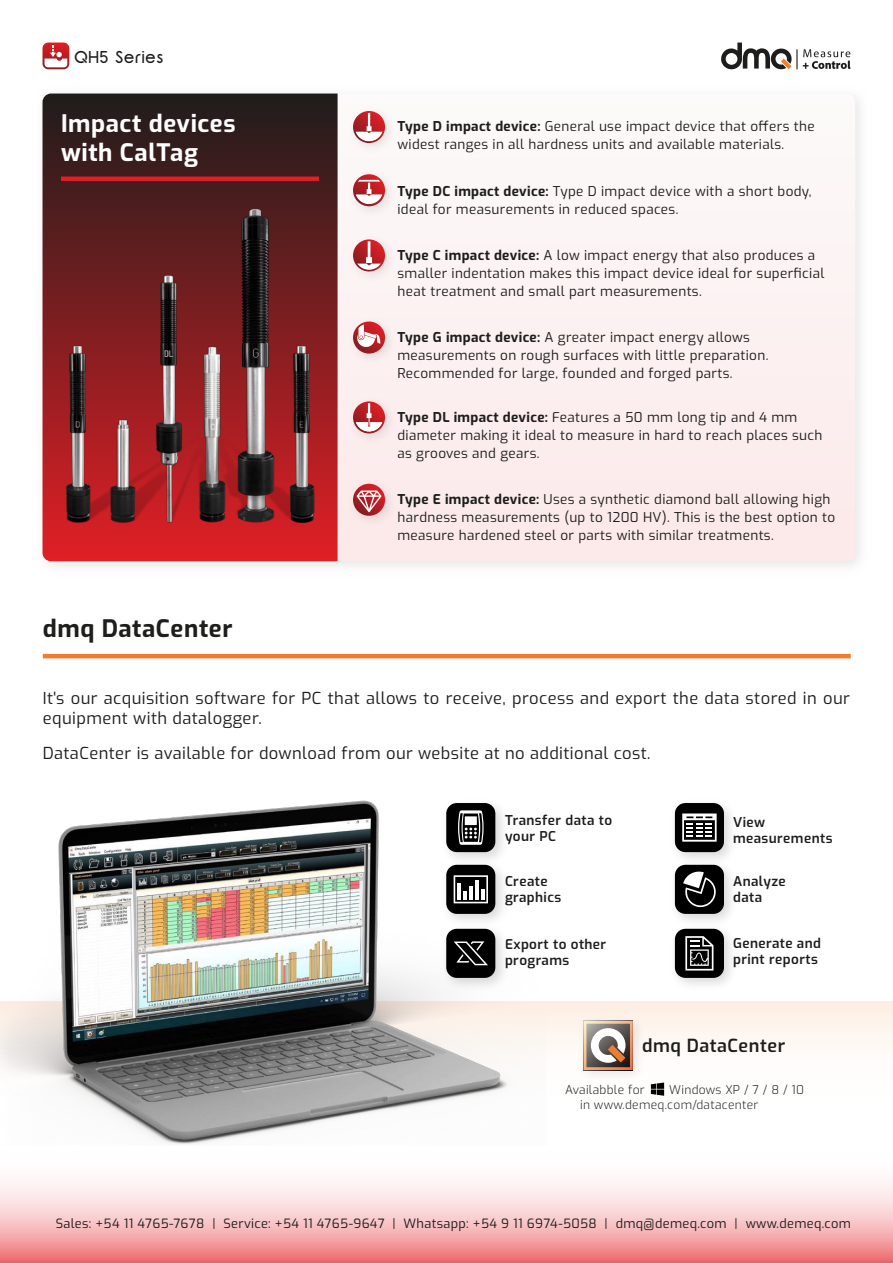
<style>
.page{position:relative;width:893px;height:1263px;background:#fff}
.page>*{position:absolute;margin:0;border:0;box-sizing:border-box;transform-origin:0 0}
.t1{font:700 24px/28.8px "Exo";letter-spacing:.025em;color:#fff}
.t2{font:700 24px "Exo";letter-spacing:.025em;color:#1e1e1c}
.t3{font:600 18px "Exo";letter-spacing:.03em;color:#1d1e1c}
.t4{font:18px "My Font";letter-spacing:.01em;color:#1d1d1b}
.t5{font:16.5px/19.8px "Exo";letter-spacing:.025em;color:#1d1e1c}
.t6{font:13.5px/18px "Exo";letter-spacing:.025em;color:#1d1e1c}
.t7{font:600 13.5px/16.2px "Exo";letter-spacing:.03em;color:#1d1e1c}
.t8{font:12.75px "Exo";letter-spacing:.025em;color:#1d1d1b}
.t9{font:300 12px/15.1px "Exo";letter-spacing:.025em;color:#1d1e1c}
.s1{font-weight:700}
</style>
<div class="page">
<svg style="left:0;top:1182px;width:893px;height:81px;background:#f7bdbf"></svg>
<svg style="left:43px;top:43px;width:26px;height:26px"></svg>
<svg style="left:721px;top:43px;width:129px;height:26px"></svg>
<div style="left:43px;top:94px;width:812px;height:467px;background:#fcf1f1;border-radius:9px"></div>
<svg style="left:43px;top:94px;width:295px;height:467px;background:#631e1f"></svg>
<img style="left:57px;top:209px;width:266px;height:322px">
<img style="left:353px;top:111px;width:36px;height:35px">
<svg style="left:353px;top:111px;width:32px;height:32px"></svg>
<svg style="left:355px;top:113px;width:28px;height:28px"></svg>
<img style="left:353px;top:174px;width:36px;height:36px">
<svg style="left:353px;top:174px;width:32px;height:32px"></svg>
<svg style="left:356px;top:180px;width:26px;height:24px"></svg>
<img style="left:353px;top:246px;width:36px;height:29px">
<svg style="left:353px;top:239px;width:32px;height:32px"></svg>
<svg style="left:355px;top:241px;width:28px;height:29px"></svg>
<img style="left:353px;top:329px;width:36px;height:29px">
<svg style="left:353px;top:321px;width:32px;height:33px"></svg>
<svg style="left:356px;top:324px;width:24px;height:24px"></svg>
<img style="left:353px;top:407px;width:37px;height:32px">
<svg style="left:353px;top:401px;width:32px;height:32px"></svg>
<svg style="left:355px;top:403px;width:28px;height:29px"></svg>
<img style="left:352px;top:483px;width:40px;height:40px">
<svg style="left:353px;top:484px;width:32px;height:32px"></svg>
<svg style="left:357px;top:490px;width:24px;height:22px"></svg>
<hr style="left:61px;top:177px;width:258px;height:4px;background:#e11f26">
<div style="left:0;top:1001px;width:893px;height:125px;background:linear-gradient(to bottom,#fdf1e8,#fff)"></div>
<img style="left:0;top:800px;width:546px;height:345px">
<hr style="left:43px;top:654px;width:808px;height:4px;background:#ef7d2d">
<svg style="left:651px;top:1082px;width:13px;height:14px"></svg>
<img style="left:573px;top:1010px;width:76px;height:76px">
<svg style="left:584px;top:1021px;width:49px;height:49px"></svg>
<img style="left:437px;top:800px;width:76px;height:55px">
<div style="left:446px;top:803px;width:49px;height:49px;background:#000;border-radius:11px"></div>
<svg style="left:458px;top:810px;width:26px;height:35px"></svg>
<div style="left:465px;top:816px;width:12px;height:9px;background:#fff"></div>
<img style="left:674px;top:803px;width:57px;height:52px">
<div style="left:675px;top:803px;width:49px;height:49px;background:#000;border-radius:11px"></div>
<svg style="left:682px;top:813px;width:35px;height:29px"></svg>
<img style="left:437px;top:855px;width:76px;height:64px">
<div style="left:446px;top:865px;width:49px;height:49px;background:#000;border-radius:11px"></div>
<svg style="left:454px;top:875px;width:34px;height:28px"></svg>
<hr style="left:457px;top:883px;width:4px;height:17px;background:#fff">
<img style="left:674px;top:855px;width:57px;height:64px">
<div style="left:675px;top:865px;width:49px;height:49px;background:#000;border-radius:11px"></div>
<svg style="left:683px;top:871px;width:33px;height:36px"></svg>
<img style="left:437px;top:919px;width:76px;height:77px">
<div style="left:446px;top:929px;width:49px;height:49px;background:#000;border-radius:11px"></div>
<svg style="left:454px;top:941px;width:34px;height:24px"></svg>
<img style="left:674px;top:919px;width:57px;height:66px">
<div style="left:675px;top:929px;width:49px;height:49px;background:#000;border-radius:11px"></div>
<svg style="left:685px;top:936px;width:28px;height:34px"></svg>
<h2 class="t4" style="left:74px;top:40px;width:91px">QH5 Series</h2>
<h1 class="t1" style="left:61px;top:108px;width:176px">Impact devices with CalTag</h1>
<h1 class="t2" style="left:43px;top:611px;width:191px">dmq DataCenter</h1>
<p class="t6" style="left:397px;top:117px;width:419px"><span class="s1">Type D impact device:</span> General use impact device that offers the widest ranges in all hardness units and available materials.</p>
<p class="t6" style="left:397px;top:181px;width:415px"><span class="s1">Type DC impact device:</span> Type D impact device with a short body, ideal for measurements in reduced spaces.</p>
<p class="t6" style="left:397px;top:245px;width:428px"><span class="s1">Type C impact device:</span> A low impact energy that also produces a smaller indentation makes this impact device ideal for superficial heat treatment and small part measurements.</p>
<p class="t6" style="left:397px;top:327px;width:372px"><span class="s1">Type G impact device:</span> A greater impact energy allows measurements on rough surfaces with little preparation.<br>Recommended for large, founded and forged parts.</p>
<p class="t6" style="left:397px;top:408px;width:426px"><span class="s1">Type DL impact device:</span> Features a 50 mm long tip and 4 mm diameter making it ideal to measure in hard to reach places such as grooves and gears.</p>
<p class="t6" style="left:397px;top:489px;width:439px"><span class="s1">Type E impact device:</span> Uses a synthetic diamond ball allowing high hardness measurements (up to 1200 HV). This is the best option to measure hardened steel or parts with similar treatments.</p>
<p class="t5" style="left:43px;top:687px;width:809px">It's our acquisition software for PC that allows to receive, process and export the data stored in our equipment with datalogger.</p>
<p class="t5" style="left:43px;top:742px;width:609px">DataCenter is available for download from our website at no additional cost.</p>
<p class="t7" style="left:505px;top:811px;width:109px">Transfer data to your PC</p>
<p class="t7" style="left:733px;top:813px;width:101px">View measurements</p>
<p class="t7" style="left:505px;top:872px;width:58px">Create graphics</p>
<p class="t7" style="left:733px;top:872px;width:54px">Analyze data</p>
<p class="t7" style="left:505px;top:936px;width:103px">Export to other programs</p>
<p class="t7" style="left:733px;top:934px;width:89px">Generate and print reports</p>
<h2 class="t3" style="left:642px;top:1032px;width:145px">dmq DataCenter</h2>
<p class="t9" style="left:580px;top:1081px;width:226px;text-indent:89px">Windows XP / 7 / 8 / 10 in www.demeq.com/datacenter</p>
<p class="t9" style="left:565px;top:1081px;width:81px">Availabble for</p>
<p class="t8" style="left:56px;top:1214px;width:797px">Sales: +54 11 4765-7678 | Service: +54 11 4765-9647 | Whatsapp: +54 9 11 6974-5058 | dmq@demeq.com | www.demeq.com</p>
</div>
